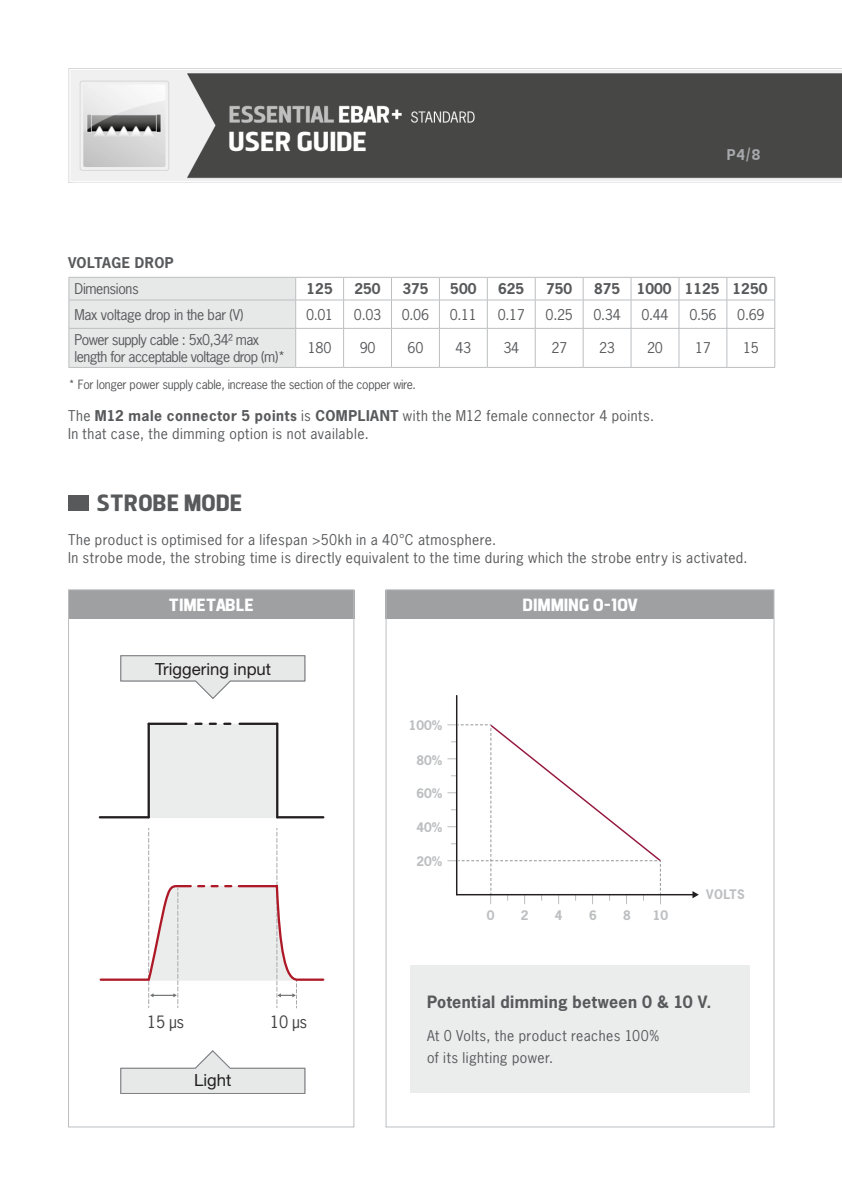
<style>
.page{position:relative;width:842px;height:1191px;background:#fff}
.page>*{position:absolute;margin:0;border:0;box-sizing:border-box;transform-origin:0 0}
.t1{font:700 28px "Dyno";color:#fff}
.t2{font:700 24px "Dyno";color:#58595b}
.t3{font:700 18px "Dyno";color:#fff}
.t4{font:16.8px "Helvetica Neue LT";color:#231f20}
.t5{font:700 16px "News Gothic Std";letter-spacing:.025em;color:#58595b}
.t6{font:16px "News Gothic Std";letter-spacing:-.025em;color:#414142}
.t7{font:16px "Dyno";color:#a7a9ac}
.t8{font:14px/18px "News Gothic Std";letter-spacing:.03em;color:#58595b}
.t9{font:14px/16.8px "News Gothic Std";letter-spacing:-.04em;color:#58595b}
.t10{font:14px "News Gothic Std";letter-spacing:-.025em;color:#58595b}
.t11{font:700 14px "News Gothic Std";color:#58595b}
.t12{font:700 14px "News Gothic Std";letter-spacing:.035em;color:#58595b}
.t13{font:700 12.4px "News Gothic Std";color:#bcbec0}
.t14{font:12px "News Gothic Std";letter-spacing:-.025em;color:#58595b}
.s1{font-weight:700}
</style>
<div class="page">
<img style="left:68px;top:68px;width:774px;height:114px">
<div style="left:68px;top:495px;width:20px;height:16px;background:#58595b"></div>
<div style="left:386px;top:590px;width:388px;height:28px;background:#9ea0a2"></div>
<hr style="left:456px;top:695px;width:1px;height:199px;background:#231f20">
<hr style="left:457px;top:894px;width:236px;height:1px;background:#231f20">
<svg style="left:692px;top:891px;width:7px;height:7px"></svg>
<svg style="left:448px;top:724px;width:213px;height:180px"></svg>
<div style="left:410px;top:965px;width:340px;height:128px;background:#ebecec"></div>
<div style="left:68px;top:590px;width:286px;height:28px;background:#9ea0a2"></div>
<svg style="left:100px;top:722px;width:179px;height:96px"></svg>
<hr style="left:240px;top:722px;width:37px;height:3px;background:#231f20">
<hr style="left:148px;top:724px;width:2px;height:93px;background:#231f20">
<hr style="left:276px;top:724px;width:2px;height:93px;background:#231f20">
<hr style="left:277px;top:816px;width:46px;height:2px;background:#231f20">
<svg style="left:99px;top:828px;width:226px;height:180px"></svg>
<svg style="left:120px;top:655px;width:186px;height:44px"></svg>
<svg style="left:120px;top:1050px;width:186px;height:44px"></svg>
<div style="left:68px;top:589px;width:286px;height:538px;border:1px solid #bcbec0"></div>
<hr style="left:295px;top:367px;width:49px;height:1px;background:#bcbec0">
<hr style="left:344px;top:367px;width:47px;height:1px;background:#bcbec0">
<hr style="left:391px;top:367px;width:48px;height:1px;background:#bcbec0">
<hr style="left:439px;top:367px;width:48px;height:1px;background:#bcbec0">
<hr style="left:487px;top:367px;width:48px;height:1px;background:#bcbec0">
<hr style="left:535px;top:367px;width:48px;height:1px;background:#bcbec0">
<hr style="left:583px;top:367px;width:48px;height:1px;background:#bcbec0">
<hr style="left:631px;top:367px;width:48px;height:1px;background:#bcbec0">
<hr style="left:679px;top:367px;width:48px;height:1px;background:#bcbec0">
<hr style="left:727px;top:367px;width:48px;height:1px;background:#bcbec0">
<svg style="left:69px;top:277px;width:706px;height:90px"></svg>
<hr style="left:69px;top:328px;width:226px;height:1px;background:#bcbec0">
<hr style="left:69px;top:329px;width:1px;height:38px;background:#bcbec0">
<hr style="left:69px;top:367px;width:226px;height:1px;background:#bcbec0">
<p class="t12" style="left:68px;top:254px;width:106px">Voltage drop</p>
<h1 class="t1" style="left:228px;top:124px;width:140px">USER GUIDE</h1>
<p class="t7" style="left:727px;top:144px;width:36px">P4/8</p>
<p class="t10" style="left:75px;top:280px;width:66px">Dimensions</p>
<p class="t11" style="left:307px;top:279px;width:28px">125</p>
<p class="t11" style="left:354px;top:279px;width:28px">250</p>
<p class="t11" style="left:402px;top:279px;width:28px">375</p>
<p class="t11" style="left:450px;top:279px;width:28px">500</p>
<p class="t11" style="left:498px;top:279px;width:28px">625</p>
<p class="t11" style="left:546px;top:279px;width:28px">750</p>
<p class="t11" style="left:594px;top:279px;width:175px">875 1000 1125 1250</p>
<p class="t10" style="left:75px;top:305px;width:170px">Max voltage drop in the bar (V)</p>
<p class="t8" style="left:306px;top:305px;width:29px">0.01</p>
<p class="t8" style="left:354px;top:305px;width:29px">0.03</p>
<p class="t8" style="left:402px;top:305px;width:29px">0.06</p>
<p class="t8" style="left:450px;top:305px;width:29px">0.11</p>
<p class="t8" style="left:498px;top:305px;width:29px">0.17</p>
<p class="t8" style="left:546px;top:305px;width:29px">0.25</p>
<p class="t8" style="left:593px;top:305px;width:29px">0.34</p>
<p class="t8" style="left:641px;top:305px;width:29px">0.44</p>
<p class="t8" style="left:689px;top:305px;width:29px">0.56</p>
<p class="t8" style="left:737px;top:305px;width:29px">0.69</p>
<p class="t9" style="left:75px;top:331px;width:212px">Power supply cable : 5x0,34² max length for acceptable voltage drop (m)*</p>
<p class="t8" style="left:308px;top:339px;width:25px">180</p>
<p class="t8" style="left:360px;top:339px;width:17px">90</p>
<p class="t8" style="left:408px;top:339px;width:17px">60</p>
<p class="t8" style="left:455px;top:339px;width:17px">43</p>
<p class="t8" style="left:503px;top:339px;width:17px">34</p>
<p class="t8" style="left:551px;top:339px;width:17px">27</p>
<p class="t8" style="left:599px;top:339px;width:17px">23</p>
<p class="t8" style="left:647px;top:339px;width:17px">20</p>
<p class="t8" style="left:695px;top:339px;width:17px">17</p>
<p class="t8" style="left:743px;top:339px;width:17px">15</p>
<p class="t14" style="left:69px;top:376px;width:349px">* For longer power supply cable, increase the section of the copper wire.</p>
<p class="t8" style="left:68px;top:406px;width:588px">The <span class="s1">M12 male connector 5 points</span> is <span class="s1">compliant</span> with the M12 female connector 4 points.<br>In that case, the dimming option is not available.</p>
<h2 class="t2" style="left:96px;top:488px;width:147px">STROBE MODE</h2>
<p class="t8" style="left:68px;top:531px;width:681px">The product is optimised for a lifespan &gt;50kh in a 40°C atmosphere.<br>In strobe mode, the strobing time is directly equivalent to the time during which the strobe entry is activated.</p>
<p class="t3" style="left:523px;top:593px;width:116px">DIMMING 0-10V</p>
<p class="t3" style="left:169px;top:593px;width:87px">TIMETABLE</p>
<p class="t4" style="left:128px;top:658px;width:171px">Entrée Déclenchement</p>
<p class="t4" style="left:155px;top:658px;width:117px">Triggering input</p>
<p class="t6" style="left:147px;top:1011px;width:38px">15 µs</p>
<p class="t6" style="left:270px;top:1011px;width:38px">10 µs</p>
<p class="t4" style="left:194px;top:1070px;width:39px">Light</p>
<p class="t13" style="left:409px;top:717px;width:35px">100%</p>
<p class="t13" style="left:416px;top:751px;width:27px">80%</p>
<p class="t13" style="left:416px;top:784px;width:27px">60%</p>
<p class="t13" style="left:416px;top:819px;width:27px">40%</p>
<p class="t13" style="left:416px;top:853px;width:27px">20%</p>
<p class="t13" style="left:487px;top:907px;width:9px">0</p>
<p class="t13" style="left:521px;top:907px;width:9px">2</p>
<p class="t13" style="left:555px;top:907px;width:9px">4</p>
<p class="t13" style="left:589px;top:907px;width:9px">6</p>
<p class="t13" style="left:623px;top:907px;width:9px">8</p>
<p class="t13" style="left:653px;top:907px;width:17px">10</p>
<p class="t13" style="left:706px;top:886px;width:40px">VOLTS</p>
<p class="t5" style="left:427px;top:991px;width:286px">Potential dimming between 0 &amp; 10 V.</p>
<p class="t8" style="left:427px;top:1024px;width:234px;line-height:22px">At 0 Volts, the product reaches 100% of its lighting power.</p>
</div>
